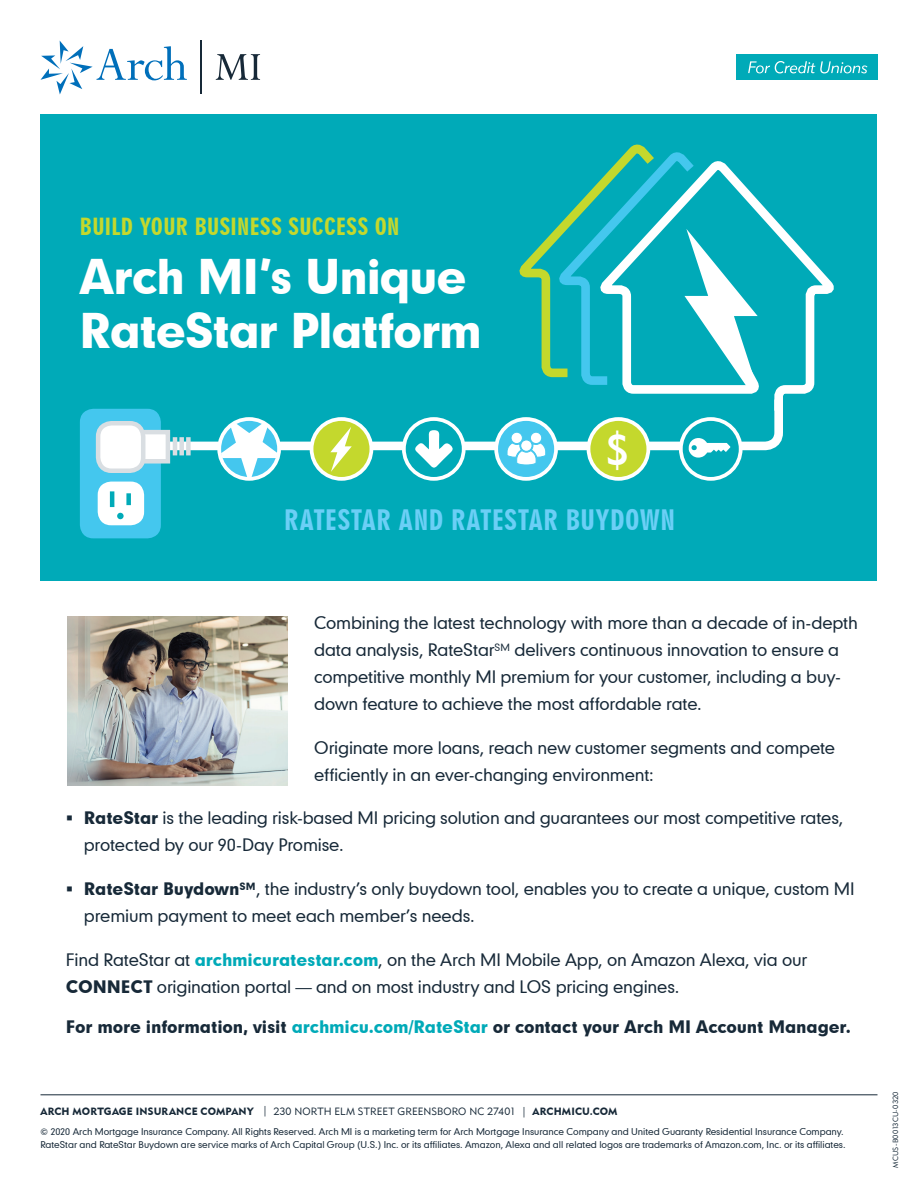
<style>
.page{position:relative;width:918px;height:1188px;background:#fff}
.page>*{position:absolute;margin:0;border:0;box-sizing:border-box;transform-origin:0 0}
.t1{font:45.9px/53.8px "Geometric 706 BT Black B";letter-spacing:-.035em;color:#fff}
.t2{font:42.6px "Geometric 415 BT Medium A";color:#fff}
.t3{font:27px "Geometric 706 BT Black Condensed B";letter-spacing:.02em;color:#6bcff6}
.t4{font:22.65px "Geometric 706 BT Black Condensed B";letter-spacing:.015em;color:#c4d82d}
.t5{font:16.5px/27px "Geometric 706 BT Medium B";letter-spacing:-.01em;color:#172938}
.t6{font:16.5px "Geometric 706 BT Black B";letter-spacing:-.01em;color:#172938}
.t7{font:10.5px "Geometric 415 BT Black A";letter-spacing:.015em;color:#172938}
.t8{font:9px/12.8px "Geometric 706 BT Medium B";letter-spacing:-.005em;color:#172938}
.t9{font:7.5px "Geometric 415 BT Lite A";letter-spacing:.01em;color:#172938}
.s1{font-family:"Geometric 706 BT Black B"}
.s2{font-family:"Geometric 706 BT Black B";color:#00aab8}
.s3{color:#00aab8}
.s4{font-family:"Geometric 415 BT Lite A"}
</style>
<div class="page">
<svg style="left:40px;top:41px;width:147px;height:54px"></svg>
<hr style="left:201px;top:40px;width:1px;height:54px;background:#172938">
<svg style="left:216px;top:54px;width:44px;height:26px"></svg>
<hr style="left:40px;top:1095px;width:838px;height:1px;background:#172938">
<div style="left:736px;top:54px;width:142px;height:26px;background:#00aab8"></div>
<svg style="left:748px;top:61px;width:119px;height:12px"></svg>
<div style="left:40px;top:114px;width:838px;height:466px;background:#00aab8"></div>
<svg style="left:787px;top:232px;width:47px;height:162px"></svg>
<div style="left:80px;top:409px;width:81px;height:129px;background:#44c7ee;border-radius:14px"></div>
<div style="left:98px;top:482px;width:46px;height:43px;background:#fff;border-radius:13px"></div>
<hr style="left:110px;top:491px;width:4px;height:16px;background:#00aab8">
<div style="left:126px;top:493px;width:5px;height:12px;background:#00aab8"></div>
<div style="left:117px;top:513px;width:7px;height:6px;background:#00aab8;border-radius:50%"></div>
<div style="left:98px;top:423px;width:45px;height:48px;background:#fff;border-radius:14px"></div>
<div style="left:96px;top:421px;width:49px;height:52px;border:4px solid #d9dee2;border-radius:14px"></div>
<svg style="left:139px;top:146px;width:648px;height:361px"></svg>
<img style="left:68px;top:616px;width:219px;height:169px">
<h3 class="t4" style="left:80px;top:213px;width:321px">BUILD YOUR BUSINESS SUCCESS ON</h3>
<h1 class="t1" style="left:79px;top:248px;width:404px">Arch MI’s Unique<br>RateStar Platform</h1>
<h2 class="t2" style="left:605px;top:424px;width:26px">$</h2>
<h3 class="t3" style="left:284px;top:503px;width:392px">RATESTAR AND RATESTAR BUYDOWN</h3>
<p class="t5" style="left:314px;top:609px;width:545px">Combining the latest technology with more than a decade of in-depth data analysis, RateStar<sup>SM</sup> delivers continuous innovation to ensure a competitive monthly MI premium for your customer, including a buy&shy;down feature to achieve the most affordable rate.</p>
<p class="t5" style="left:314px;top:734px;width:523px">Originate more loans, reach new customer segments and compete efficiently in an ever-changing environment:</p>
<p class="t5" style="left:84px;top:804px;width:761px"><span class="s1">RateStar</span> is the leading risk-based MI pricing solution and guarantees our most competitive rates, protected by our 90-Day Promise.</p>
<p class="t5" style="left:84px;top:875px;width:772px"><span class="s1">RateStar Buydown</span><sup>SM</sup>, the industry’s only buydown tool, enables you to create a unique, custom MI premium payment to meet each member’s needs.</p>
<p class="t5" style="left:66px;top:946px;width:743px">Find RateStar at <span class="s2">archmicuratestar.com</span>, on the Arch MI Mobile App, on Amazon Alexa, via our<br><span class="s1">CONNECT</span> origination portal — and on most industry and LOS pricing engines.</p>
<p class="t6" style="left:66px;top:1016px;width:786px">For more information, visit <span class="s3">archmicu.com/RateStar</span> or contact your Arch MI Account Manager.</p>
<p class="t7" style="left:40px;top:1105px;width:578px">ARCH MORTGAGE INSURANCE COMPANY <span class="s4">| 230 NORTH ELM STREET GREENSBORO NC 27401 |</span> ARCHMICU.COM</p>
<p class="t8" style="left:40px;top:1125px;width:807px">© 2020 Arch Mortgage Insurance Company. All Rights Reserved. Arch MI is a marketing term for Arch Mortgage Insurance Company and United Guaranty Residential Insurance Company.<br>RateStar and RateStar Buydown are service marks of Arch Capital Group (U.S.) Inc. or its affiliates. Amazon, Alexa and all related logos are trademarks of Amazon.com, Inc. or its affiliates.</p>
<p class="t9" style="left:891px;top:1168px;width:77px;rotate:-90deg">MCUS-B0013CU-0320</p>
</div>
